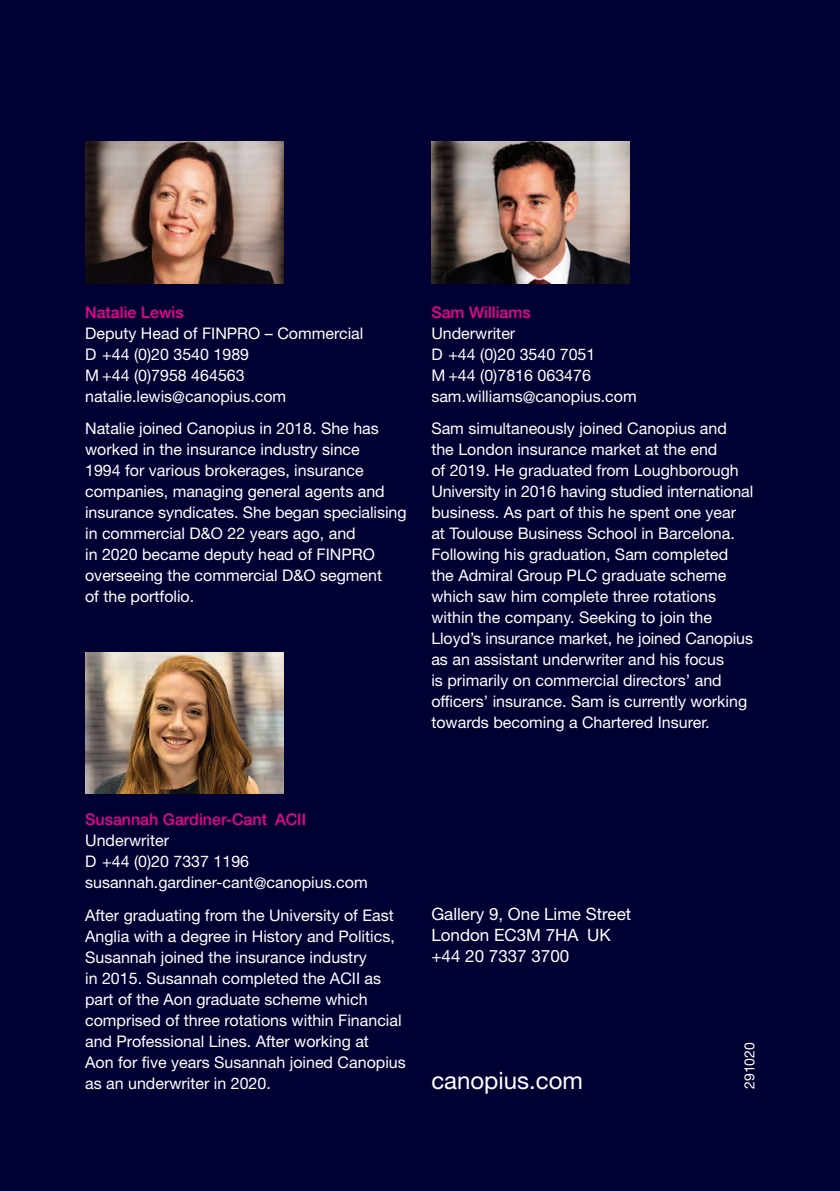
<style>
.page{position:relative;width:840px;height:1191px;background:#fff}
.page>*{position:absolute;margin:0;border:0;box-sizing:border-box;transform-origin:0 0}
.t1{font:24px "Helvetica Neue LT Std";color:#fff}
.t2{font:17px/21px "Helvetica Neue LT Std";color:#fff}
.t3{font:16px/21px "Helvetica Neue LT Std";color:#fff}
.t4{font:500 16px "Helvetica Neue LT Std";color:#ed028c}
.t5{font:14px "Helvetica Neue LT Std";color:#fff}
</style>
<div class="page">
<div style="left:0;top:0;width:839px;height:1191px;background:#000032"></div>
<img style="left:85px;top:142px;width:198px;height:141px">
<img style="left:85px;top:652px;width:198px;height:142px">
<img style="left:431px;top:142px;width:198px;height:141px">
<p class="t4" style="left:85px;top:306px;width:100px">Natalie Lewis</p>
<p class="t3" style="left:85px;top:324px;width:279px">Deputy Head of FINPRO – Commercial<br>D +44 (0)20 3540 1989<br>M +44 (0)7958 464563 natalie.lewis@canopius.com</p>
<p class="t3" style="left:85px;top:419px;width:323px">Natalie joined Canopius in 2018. She has worked in the insurance industry since<br>1994 for various brokerages, insurance companies, managing general agents and insurance syndicates. She began specialising in commercial D&amp;O 22 years ago, and<br>in 2020 became deputy head of FINPRO overseeing the commercial D&amp;O segment<br>of the portfolio.</p>
<p class="t4" style="left:431px;top:306px;width:101px">Sam Williams</p>
<p class="t3" style="left:431px;top:324px;width:207px">Underwriter<br>D +44 (0)20 3540 7051<br>M +44 (0)7816 063476 sam.williams@canopius.com</p>
<p class="t3" style="left:431px;top:419px;width:323px">Sam simultaneously joined Canopius and the London insurance market at the end<br>of 2019. He graduated from Loughborough University in 2016 having studied international business. As part of this he spent one year at Toulouse Business School in Barcelona.<br>Following his graduation, Sam completed the Admiral Group PLC graduate scheme which saw him complete three rotations within the company. Seeking to join the Lloyd’s insurance market, he joined Canopius as an assistant underwriter and his focus<br>is primarily on commercial directors’ and officers’ insurance. Sam is currently working towards becoming a Chartered Insurer.</p>
<p class="t4" style="left:85px;top:814px;width:222px">Susannah Gardiner-Cant ACII</p>
<p class="t3" style="left:85px;top:831px;width:284px">Underwriter<br>D +44 (0)20 7337 1196 susannah.gardiner-cant@canopius.com</p>
<p class="t3" style="left:85px;top:906px;width:322px">After graduating from the University of East Anglia with a degree in History and Politics, Susannah joined the insurance industry<br>in 2015. Susannah completed the ACII as part of the Aon graduate scheme which comprised of three rotations within Financial and Professional Lines. After working at<br>Aon for five years Susannah joined Canopius as an underwriter in 2020.</p>
<p class="t2" style="left:431px;top:904px;width:201px">Gallery 9, One Lime Street<br>London EC3M 7HA UK +44 20 7337 3700</p>
<h1 class="t1" style="left:431px;top:1071px;width:153px">canopius.com</h1>
<p class="t5" style="left:744px;top:1089px;width:48px;rotate:-90deg">291020</p>
</div>
